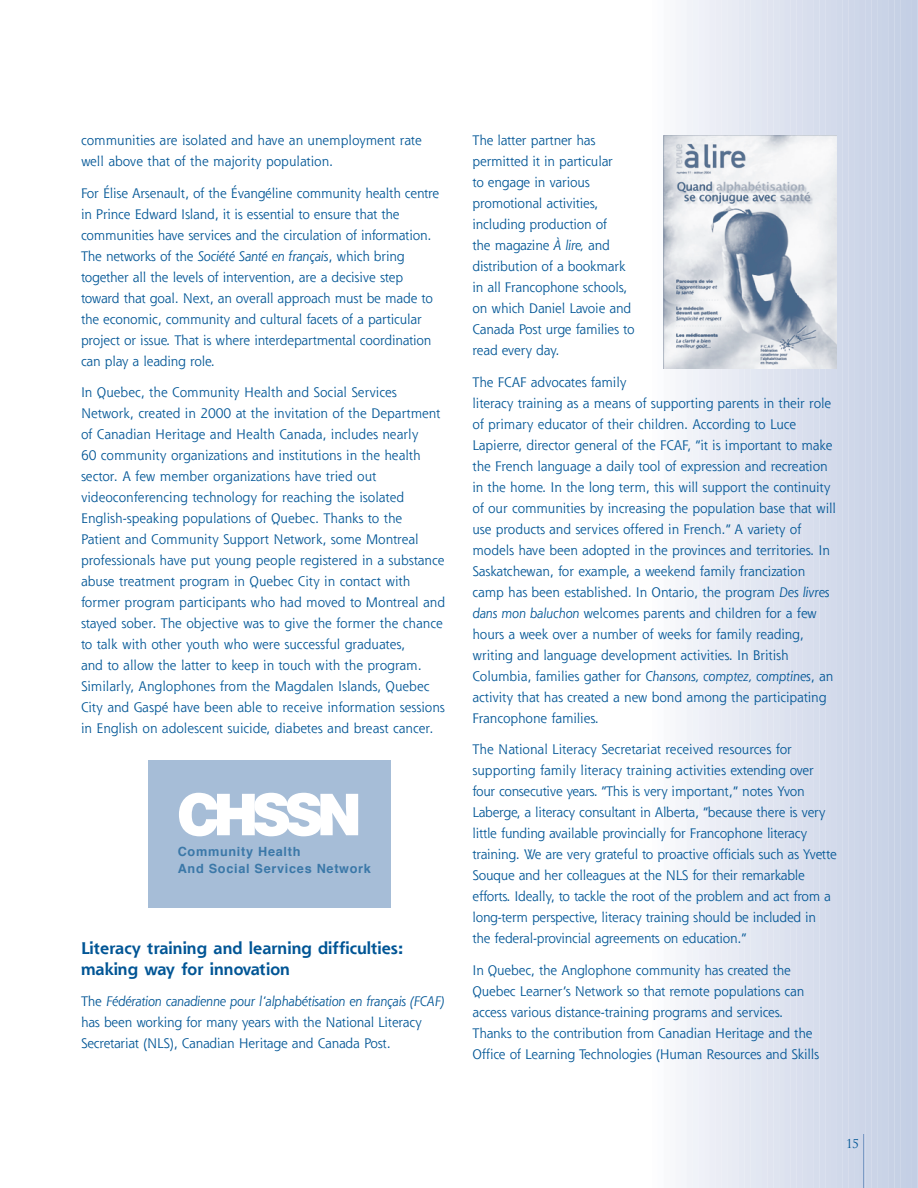
<style>
.page{position:relative;width:918px;height:1188px;background:#fff}
.page>*{position:absolute;margin:0;border:0;box-sizing:border-box;transform-origin:0 0}
.t1{font:900 57.6px "Helvetica";letter-spacing:-.125em;color:#fff;scale:.94 1}
.t2{font:700 16.5px/21px "Shannon";color:#005595}
.t3{font:13.5px/21px "Shannon";letter-spacing:-.01em;color:#005595}
.t4{font:700 12.75px/17px "Helvetica";letter-spacing:.055em;color:#3b78a8}
.t5{font:12px "Trajan";color:#005595}
.s1{font-style:italic}
</style>
<div class="page">
<div style="left:655px;top:0;width:12px;height:1188px;background:#fbfcfe"></div>
<div style="left:666px;top:0;width:12px;height:1188px;background:#f7f8fb"></div>
<div style="left:678px;top:0;width:12px;height:1188px;background:#f4f6fa"></div>
<div style="left:690px;top:0;width:12px;height:1188px;background:#f0f3f8"></div>
<div style="left:701px;top:0;width:12px;height:1188px;background:#eef0f7"></div>
<div style="left:713px;top:0;width:12px;height:1188px;background:#ebedf5"></div>
<div style="left:724px;top:0;width:12px;height:1188px;background:#e9ecf4"></div>
<div style="left:736px;top:0;width:12px;height:1188px;background:#e5e9f3"></div>
<div style="left:747px;top:0;width:12px;height:1188px;background:#e3e8f2"></div>
<div style="left:759px;top:0;width:12px;height:1188px;background:#e1e5f1"></div>
<div style="left:770px;top:0;width:12px;height:1188px;background:#dfe4f0"></div>
<div style="left:782px;top:0;width:12px;height:1188px;background:#dce1ef"></div>
<div style="left:793px;top:0;width:12px;height:1188px;background:#dadfee"></div>
<div style="left:805px;top:0;width:12px;height:1188px;background:#d8deed"></div>
<div style="left:816px;top:0;width:12px;height:1188px;background:#d5dcec"></div>
<div style="left:828px;top:0;width:12px;height:1188px;background:#d3daeb"></div>
<div style="left:839px;top:0;width:13px;height:1188px;background:#d0d8ea"></div>
<div style="left:851px;top:0;width:12px;height:1188px;background:#ced7e9"></div>
<div style="left:863px;top:0;width:12px;height:1188px;background:#ccd5e8"></div>
<div style="left:874px;top:0;width:12px;height:1188px;background:#cad4e7"></div>
<div style="left:886px;top:0;width:12px;height:1188px;background:#c7d1e5"></div>
<div style="left:897px;top:0;width:12px;height:1188px;background:#c5d0e5"></div>
<div style="left:909px;top:0;width:9px;height:1188px;background:#c3cee4"></div>
<hr style="left:863px;top:1134px;width:1px;height:54px;background:#7294c1">
<div style="left:148px;top:761px;width:243px;height:147px;background:#a6bdd7"></div>
<img style="left:664px;top:135px;width:173px;height:234px">
<p class="t3" style="left:81px;top:131px;width:342px">communities are isolated and have an unemployment rate well above that of the majority population.</p>
<p class="t3" style="left:81px;top:184px;width:360px">For Élise Arsenault, of the Évangéline community health centre in Prince Edward Island, it is essential to ensure that the communities have services and the circulation of information.<br>The networks of the <span class="s1">Société Santé en français</span>, which bring together all the levels of intervention, are a decisive step toward that goal. Next, an overall approach must be made to the economic, community and cultural facets of a particular project or issue. That is where interdepartmental coordination can play a leading role.</p>
<p class="t3" style="left:81px;top:383px;width:366px">In Quebec, the Community Health and Social Services Network, created in 2000 at the invitation of the Department of Canadian Heritage and Health Canada, includes nearly<br>60 community organizations and institutions in the health sector. A few member organizations have tried out videoconferencing technology for reaching the isolated English-speaking populations of Quebec. Thanks to the Patient and Community Support Network, some Montreal professionals have put young people registered in a substance abuse treatment program in Quebec City in contact with former program participants who had moved to Montreal and stayed sober. The objective was to give the former the chance to talk with other youth who were successful graduates,<br>and to allow the latter to keep in touch with the program.<br>Similarly, Anglophones from the Magdalen Islands, Quebec City and Gaspé have been able to receive information sessions in English on adolescent suicide, diabetes and breast cancer.</p>
<h1 class="t1" style="left:178px;top:794px;width:197px">CHSSN</h1>
<p class="t4" style="left:178px;top:845px;width:195px">Community Health<br>And Social Services Network</p>
<p class="t2" style="left:81px;top:939px;width:324px">Literacy training and learning difficulties: making way for innovation</p>
<p class="t3" style="left:81px;top:992px;width:365px">The <span class="s1">Fédération canadienne pour l’alphabétisation en français (FCAF) </span>has been working for many years with the National Literacy<br>Secretariat (NLS), Canadian Heritage and Canada Post.</p>
<p class="t3" style="left:472px;top:131px;width:164px">The latter partner has permitted it in particular<br>to engage in various promotional activities, including production of<br>the magazine <span class="s1">À lire,</span> and distribution of a bookmark in all Francophone schools, on which Daniel Lavoie and<br>Canada Post urge families to read every day.</p>
<p class="t3" style="left:473px;top:373px;width:365px">The FCAF advocates family<br>literacy training as a means of supporting parents in their role of primary educator of their children. According to Luce Lapierre, director general of the FCAF, “it is important to make the French language a daily tool of expression and recreation in the home. In the long term, this will support the continuity of our communities by increasing the population base that will use products and services offered in French.” A variety of models have been adopted in the provinces and territories. In Saskatchewan, for example, a weekend family francization camp has been established. In Ontario, the program <span class="s1">Des livres dans mon baluchon</span> welcomes parents and children for a few hours a week over a number of weeks for family reading, writing and language development activities. In British Columbia, families gather for <span class="s1">Chansons, comptez, comptines</span>, an activity that has created a new bond among the participating Francophone families.</p>
<p class="t3" style="left:473px;top:740px;width:366px">The National Literacy Secretariat received resources for supporting family literacy training activities extending over four consecutive years. “This is very important,” notes Yvon Laberge, a literacy consultant in Alberta, “because there is very little funding available provincially for Francophone literacy training. We are very grateful to proactive officials such as Yvette Souque and her colleagues at the NLS for their remarkable efforts. Ideally, to tackle the root of the problem and act from a long-term perspective, literacy training should be included in the federal-provincial agreements on education.”</p>
<p class="t3" style="left:473px;top:961px;width:348px">In Quebec, the Anglophone community has created the Quebec Learner’s Network so that remote populations can access various distance-training programs and services.<br>Thanks to the contribution from Canadian Heritage and the Office of Learning Technologies (Human Resources and Skills</p>
<p class="t5" style="left:846px;top:1137px;width:14px">15</p>
</div>
